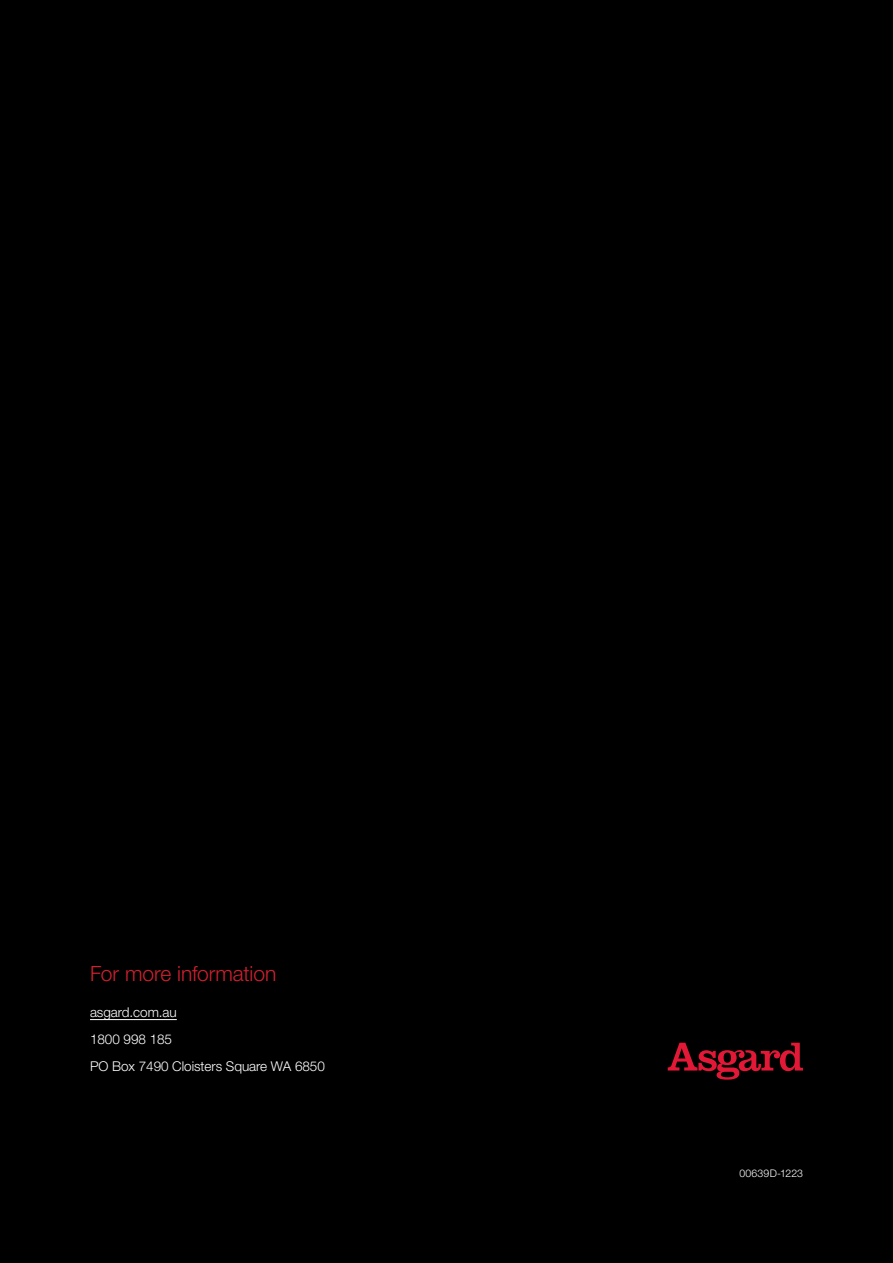
<style>
.page{position:relative;width:893px;height:1263px;background:#000}
.page>*{position:absolute;margin:0;border:0;box-sizing:border-box;transform-origin:0 0}
.t1{font:300 21px "Helvetica Neue LT Std";letter-spacing:-.005em;color:#cf202f}
.t2{font:300 13.5px/27px "Helvetica Neue LT Std";letter-spacing:-.005em;color:#fff}
.t3{font:300 10.5px "Helvetica Neue LT Std";letter-spacing:.015em;color:#fff}
</style>
<div class="page">
<svg style="left:668px;top:1043px;width:135px;height:37px"></svg>
<hr style="left:90px;top:1019px;width:87px;height:1px;background:#fff">
<h1 class="t1" style="left:90px;top:961px;width:188px">For more information</h1>
<p class="t2" style="left:90px;top:998px;width:236px">asgard.com.au<br>1800 998 185<br>PO Box 7490 Cloisters Square WA 6850</p>
<p class="t3" style="left:739px;top:1167px;width:65px">00639D-1223</p>
</div>
